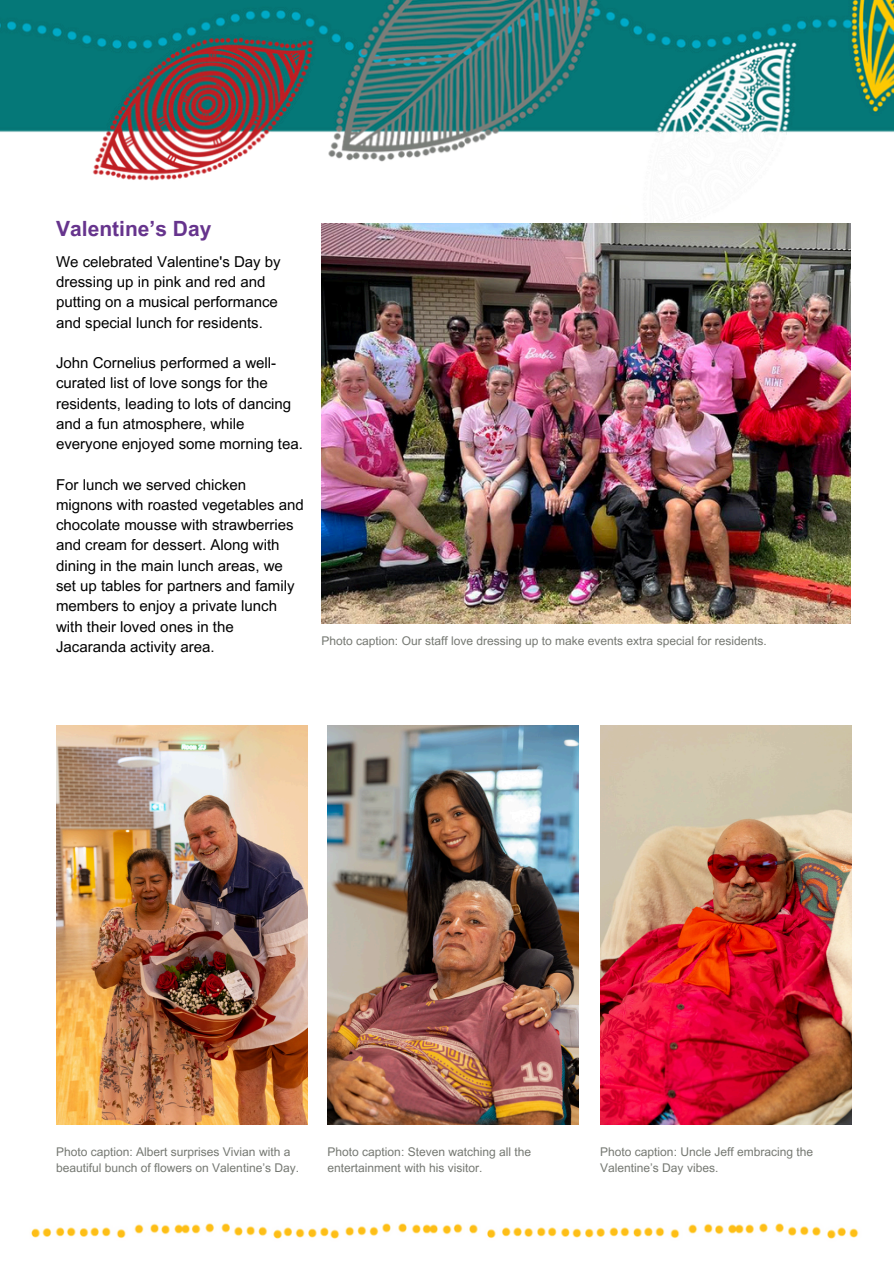
<style>
.page{position:relative;width:894px;height:1264px;background:#fff}
.page>*{position:absolute;margin:0;border:0;box-sizing:border-box;transform-origin:0 0}
.t1{font:700 21px "Arial MT Pro";color:#66348d}
.t2{font:15px/20.2px "Arial MT Pro";color:#000}
.t3{font:12px/16px "Arial MT Pro";color:#757872}
</style>
<div class="page">
<img style="left:0;top:0;width:893px;height:1125px">
<svg style="left:612px;top:205px;width:19px;height:18px"></svg>
<img style="left:31px;top:1223px;width:828px;height:16px">
<img style="left:321px;top:224px;width:529px;height:399px">
<img style="left:56px;top:725px;width:251px;height:399px">
<img style="left:327px;top:725px;width:251px;height:399px">
<img style="left:600px;top:725px;width:251px;height:399px">
<h2 class="t1" style="left:56px;top:220px;width:157px">Valentine’s Day</h2>
<p class="t2" style="left:56px;top:253px;width:226px">We celebrated Valentine's Day by dressing up in pink and red and putting on a musical performance and special lunch for residents.</p>
<p class="t2" style="left:56px;top:354px;width:248px">John Cornelius performed a well&shy;curated list of love songs for the residents, leading to lots of dancing and a fun atmosphere, while everyone enjoyed some morning tea.</p>
<p class="t2" style="left:56px;top:476px;width:249px">For lunch we served chicken mignons with roasted vegetables and chocolate mousse with strawberries and cream for dessert. Along with dining in the main lunch areas, we set up tables for partners and family members to enjoy a private lunch with their loved ones in the<br>Jacaranda activity area.</p>
<p class="t3" style="left:321px;top:634px;width:446px">Photo caption: Our staff love dressing up to make events extra special for residents.</p>
<h1 class="t3" style="left:56px;top:1144px;width:244px">Photo caption: Albert surprises Vivian with a beautiful bunch of flowers on Valentine’s Day.</h1>
<h2 class="t3" style="left:327px;top:1144px;width:205px">Photo caption: Steven watching all the entertainment with his visitor.</h2>
<h2 class="t3" style="left:600px;top:1144px;width:214px">Photo caption: Uncle Jeff embracing the<br>Valentine’s Day vibes.</h2>
</div>
